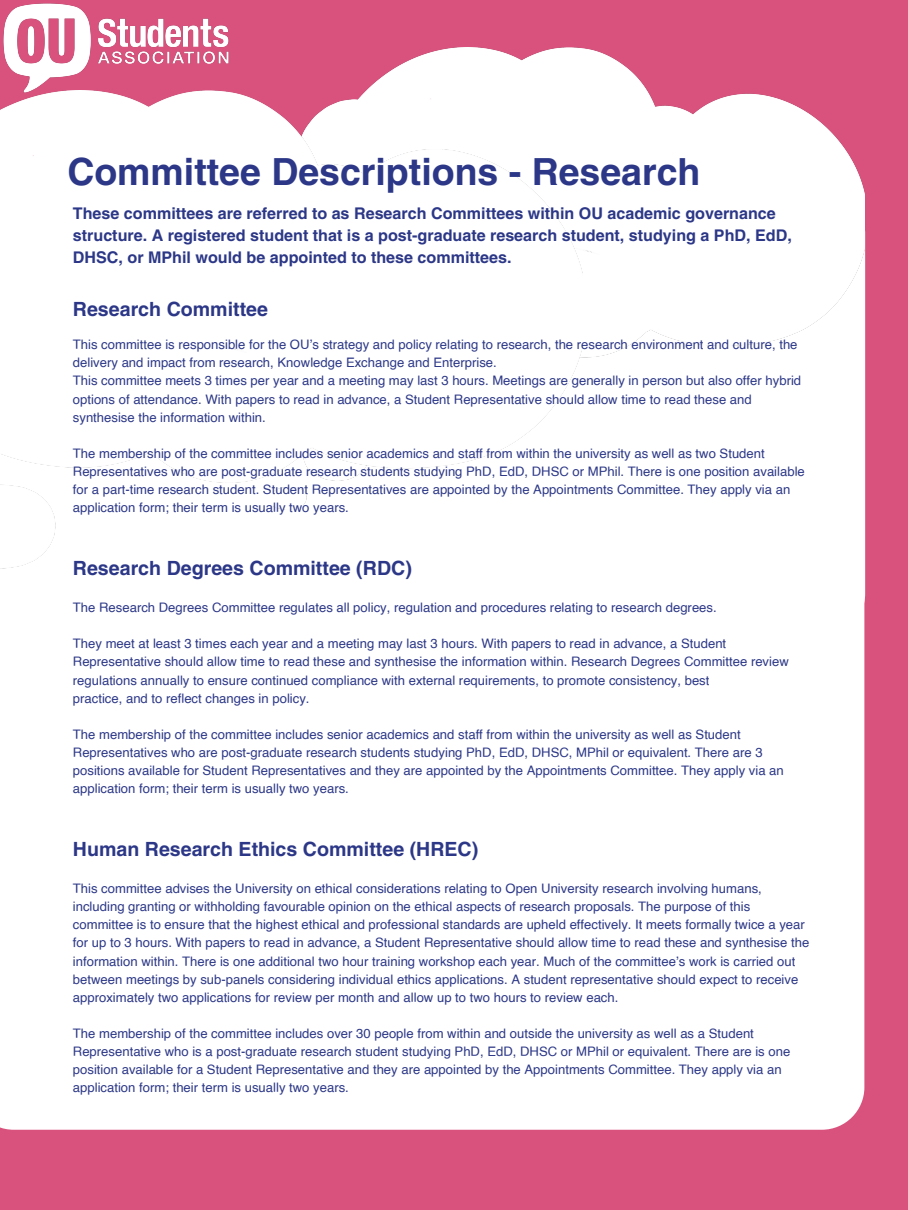
<style>
.page{position:relative;width:908px;height:1210px;background:#fff}
.page>*{position:absolute;margin:0;border:0;box-sizing:border-box;transform-origin:0 0}
.t1{font:700 37.45px "Helvetica";color:#2c3887}
.t2{font:700 19.6px "Helvetica";color:#2c3887}
.t3{font:700 16.1px/22.3px "Helvetica";color:#2c3887}
.t4{font:13.09px/18.1px "Helvetica";color:#2c3887}
</style>
<div class="page">
<div style="left:0;top:0;width:907px;height:1210px;background:#d9527e"></div>
<img style="left:3px;top:3px;width:226px;height:88px">
<div style="left:582px;top:509px;width:282px;height:34px;background:#fff"></div>
<div style="left:0;top:543px;width:864px;height:586px;background:#fff"></div>
<img style="left:366px;top:48px;width:498px;height:461px">
<div style="left:0;top:91px;width:582px;height:585px;background:#fff"></div>
<h2 class="t1" style="left:67px;top:149px;width:634px">Committee Descriptions - Research</h2>
<p class="t3" style="left:73px;top:202px;width:720px">These committees are referred to as Research Committees within OU academic governance structure. A registered student that is a post-graduate research student, studying a PhD, EdD,<br>DHSC, or MPhil would be appointed to these committees.</p>
<p class="t2" style="left:73px;top:297px;width:196px">Research Committee</p>
<p class="t4" style="left:73px;top:337px;width:726px">This committee is responsible for the OU’s strategy and policy relating to research, the research environment and culture, the delivery and impact from research, Knowledge Exchange and Enterprise.</p>
<h1 class="t4" style="left:73px;top:373px;width:729px">This committee meets 3 times per year and a meeting may last 3 hours. Meetings are generally in person but also offer hybrid options of attendance. With papers to read in advance, a Student Representative should allow time to read these and synthesise the information within.</h1>
<h3 class="t4" style="left:73px;top:445px;width:733px">The membership of the committee includes senior academics and staff from within the university as well as two Student Representatives who are post-graduate research students studying PhD, EdD, DHSC or MPhil. There is one position available for a part-time research student. Student Representatives are appointed by the Appointments Committee. They apply via an application form; their term is usually two years.</h3>
<h2 class="t2" style="left:73px;top:556px;width:340px">Research Degrees Committee (RDC)</h2>
<p class="t4" style="left:73px;top:599px;width:645px">The Research Degrees Committee regulates all policy, regulation and procedures relating to research degrees.</p>
<p class="t4" style="left:73px;top:636px;width:717px">They meet at least 3 times each year and a meeting may last 3 hours. With papers to read in advance, a Student<br>Representative should allow time to read these and synthesise the information within. Research Degrees Committee review</p>
<p class="t4" style="left:73px;top:672px;width:638px">regulations annually to ensure continued compliance with external requirements, to promote consistency, best</p>
<h2 class="t4" style="left:73px;top:690px;width:238px">practice, and to reflect changes in policy.</h2>
<p class="t4" style="left:73px;top:726px;width:712px">The membership of the committee includes senior academics and staff from within the university as well as Student Representatives who are post-graduate research students studying PhD, EdD, DHSC, MPhil or equivalent. There are 3 positions available for Student Representatives and they are appointed by the Appointments Committee. They apply via an application form; their term is usually two years.</p>
<p class="t2" style="left:73px;top:837px;width:407px">Human Research Ethics Committee (HREC)</p>
<p class="t4" style="left:73px;top:880px;width:737px">This committee advises the University on ethical considerations relating to Open University research involving humans, including granting or withholding favourable opinion on the ethical aspects of research proposals. The purpose of this committee is to ensure that the highest ethical and professional standards are upheld effectively. It meets formally twice a year for up to 3 hours. With papers to read in advance, a Student Representative should allow time to read these and synthesise the information within. There is one additional two hour training workshop each year. Much of the committee’s work is carried out between meetings by sub-panels considering individual ethics applications. A student representative should expect to receive approximately two applications for review per month and allow up to two hours to review each.</p>
<p class="t4" style="left:73px;top:1025px;width:718px">The membership of the committee includes over 30 people from within and outside the university as well as a Student Representative who is a post-graduate research student studying PhD, EdD, DHSC or MPhil or equivalent. There are is one position available for a Student Representative and they are appointed by the Appointments Committee. They apply via an application form; their term is usually two years.</p>
</div>
